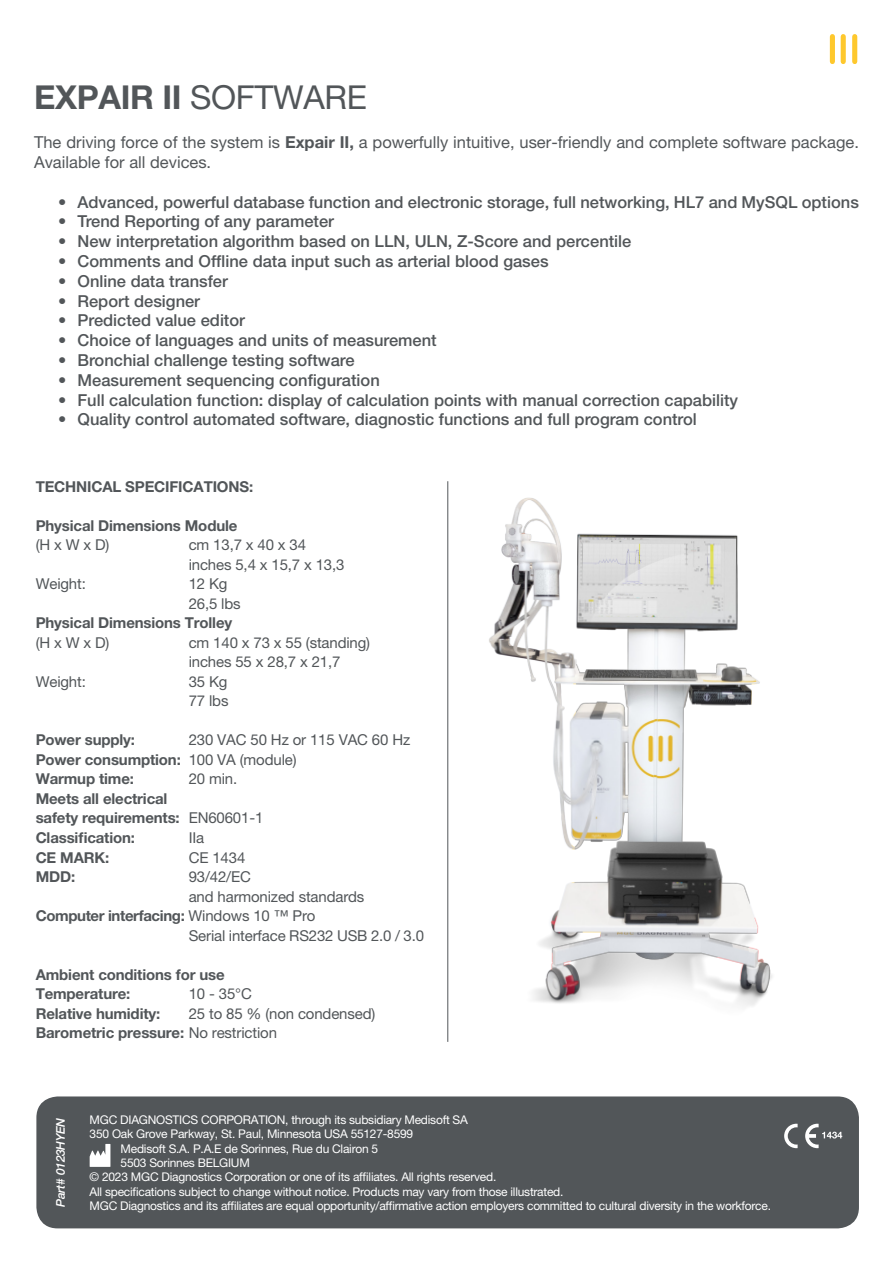
<style>
.page{position:relative;width:893px;height:1263px;background:#fff}
.page>*{position:absolute;margin:0;border:0;box-sizing:border-box;transform-origin:0 0}
.t1{font:700 33px "Helvetica Neue LT Pro";letter-spacing:-.01em;color:#525659}
.t2{font:500 16.5px "Helvetica Neue LT Pro";color:#525659}
.t3{font:16.5px/19.8px "Helvetica Neue LT Pro";color:#525659}
.t4{font:700 15px "Helvetica Neue LT Pro";letter-spacing:-.01em;color:#525659}
.t5{font:15px "Helvetica Neue LT Pro";letter-spacing:-.01em;color:#525659}
.t6{font:12px "Helvetica Neue LT Pro";letter-spacing:-.02em;color:#fff}
.t7{font:italic 500 12px "Helvetica Neue LT Pro";letter-spacing:-.02em;color:#fff}
.s1{font-weight:400}
.s2{font-weight:700}
</style>
<div class="page">
<div style="left:36px;top:1096px;width:823px;height:132px;background:#525659;border-radius:21px"></div>
<div style="left:830px;top:37px;width:5px;height:25px;background:#fec82d"></div>
<div style="left:841px;top:37px;width:5px;height:25px;background:#fec82d"></div>
<div style="left:852px;top:37px;width:5px;height:25px;background:#fec82d"></div>
<svg style="left:90px;top:1144px;width:20px;height:23px"></svg>
<svg style="left:784px;top:1124px;width:14px;height:24px"></svg>
<svg style="left:805px;top:1124px;width:37px;height:24px"></svg>
<hr style="left:447px;top:481px;width:1px;height:561px;background:#525659">
<img style="left:489px;top:497px;width:283px;height:509px">
<p class="t1" style="left:34px;top:76px;width:334px">EXPAIR II <span class="s1">SOFTWARE</span></p>
<p class="t3" style="left:34px;top:132px;width:826px">The driving force of the system is <span class="s2">Expair II,</span> a powerfully intuitive, user-friendly and complete software package.<br>Available for all devices.</p>
<p class="t2" style="left:58px;top:192px;width:802px">• Advanced, powerful database function and electronic storage, full networking, HL7 and MySQL options</p>
<p class="t2" style="left:58px;top:212px;width:277px">• Trend Reporting of any parameter</p>
<p class="t2" style="left:58px;top:231px;width:575px">• New interpretation algorithm based on LLN, ULN, Z-Score and percentile</p>
<p class="t2" style="left:58px;top:251px;width:492px">• Comments and Offline data input such as arterial blood gases</p>
<p class="t2" style="left:58px;top:271px;width:171px">• Online data transfer</p>
<p class="t2" style="left:58px;top:291px;width:144px">• Report designer</p>
<p class="t2" style="left:58px;top:311px;width:189px">• Predicted value editor</p>
<p class="t2" style="left:58px;top:330px;width:380px">• Choice of languages and units of measurement</p>
<p class="t2" style="left:58px;top:350px;width:298px">• Bronchial challenge testing software</p>
<p class="t2" style="left:58px;top:370px;width:323px">• Measurement sequencing configuration</p>
<p class="t2" style="left:58px;top:390px;width:682px">• Full calculation function: display of calculation points with manual correction capability</p>
<p class="t2" style="left:58px;top:410px;width:640px">• Quality control automated software, diagnostic functions and full program control</p>
<p class="t4" style="left:36px;top:477px;width:219px">TECHNICAL SPECIFICATIONS:</p>
<p class="t4" style="left:36px;top:516px;width:203px">Physical Dimensions Module</p>
<p class="t5" style="left:36px;top:536px;width:75px">(HxWxD)</p>
<p class="t5" style="left:189px;top:536px;width:119px">cm 13,7 x 40 x 34</p>
<p class="t5" style="left:189px;top:556px;width:157px">inches 5,4 x 15,7 x 13,3</p>
<p class="t5" style="left:36px;top:575px;width:52px">Weight:</p>
<p class="t5" style="left:189px;top:575px;width:40px">12 Kg</p>
<p class="t5" style="left:189px;top:595px;width:54px">26,5 lbs</p>
<p class="t4" style="left:36px;top:614px;width:198px">Physical Dimensions Trolley</p>
<p class="t5" style="left:36px;top:634px;width:75px">(HxWxD)</p>
<p class="t5" style="left:189px;top:634px;width:183px">cm 140 x 73 x 55 (standing)</p>
<p class="t5" style="left:189px;top:653px;width:153px">inches 55 x 28,7 x 21,7</p>
<p class="t5" style="left:36px;top:673px;width:52px">Weight:</p>
<p class="t5" style="left:189px;top:673px;width:40px">35 Kg</p>
<p class="t5" style="left:189px;top:692px;width:41px">77 lbs</p>
<p class="t4" style="left:36px;top:731px;width:101px">Power supply:</p>
<p class="t5" style="left:189px;top:731px;width:223px">230 VAC 50 Hz or 115 VAC 60 Hz</p>
<p class="t4" style="left:36px;top:750px;width:262px">Power consumption: <span class="s1">100 VA (module)</span></p>
<p class="t4" style="left:36px;top:770px;width:100px">Warmup time:</p>
<p class="t5" style="left:189px;top:770px;width:50px">20 min.</p>
<p class="t4" style="left:36px;top:789px;width:133px">Meets all electrical</p>
<p class="t4" style="left:36px;top:809px;width:229px">safety requirements: <span class="s1">EN60601-1</span></p>
<p class="t4" style="left:36px;top:828px;width:101px">Classification:</p>
<p class="t5" style="left:189px;top:829px;width:17px">IIa</p>
<p class="t4" style="left:36px;top:848px;width:75px">CE MARK:</p>
<p class="t5" style="left:189px;top:848px;width:58px">CE 1434</p>
<p class="t4" style="left:36px;top:867px;width:41px">MDD:</p>
<p class="t5" style="left:189px;top:868px;width:64px">93/42/EC</p>
<p class="t5" style="left:189px;top:887px;width:177px">and harmonized standards</p>
<p class="t4" style="left:36px;top:906px;width:281px">Computer interfacing: <span class="s1">Windows 10 ™ Pro</span></p>
<p class="t5" style="left:189px;top:926px;width:237px">Serial interface RS232 USB 2.0 / 3.0</p>
<p class="t4" style="left:36px;top:965px;width:190px">Ambient conditions for use</p>
<p class="t4" style="left:36px;top:984px;width:96px">Temperature:</p>
<p class="t5" style="left:189px;top:985px;width:65px">10 - 35°C</p>
<p class="t4" style="left:36px;top:1004px;width:126px">Relative humidity:</p>
<p class="t5" style="left:189px;top:1004px;width:188px">25 to 85 % (non condensed)</p>
<p class="t4" style="left:36px;top:1023px;width:243px">Barometric pressure: <span class="s1">No restriction</span></p>
<p class="t7" style="left:53px;top:1207px;width:91px;rotate:-90deg">Part# 0123HYEN</p>
<p class="t6" style="left:90px;top:1112px;width:380px">MGC DIAGNOSTICS CORPORATION, through its subsidiary Medisoft SA</p>
<p class="t6" style="left:90px;top:1127px;width:325px">350 Oak Grove Parkway, St. Paul, Minnesota USA 55127-8599</p>
<p class="t6" style="left:121px;top:1141px;width:259px">Medisoft S.A. P.A.E de Sorinnes, Rue du Clairon 5</p>
<p class="t6" style="left:121px;top:1155px;width:131px">5503 Sorinnes BELGIUM</p>
<p class="t6" style="left:90px;top:1170px;width:408px">© 2023 MGC Diagnostics Corporation or one of its affiliates. All rights reserved.</p>
<p class="t6" style="left:90px;top:1184px;width:475px">All specifications subject to change without notice. Products may vary from those illustrated.</p>
<p class="t6" style="left:90px;top:1199px;width:683px">MGC Diagnostics and its affiliates are equal opportunity/affirmative action employers committed to cultural diversity in the workforce.</p>
</div>
